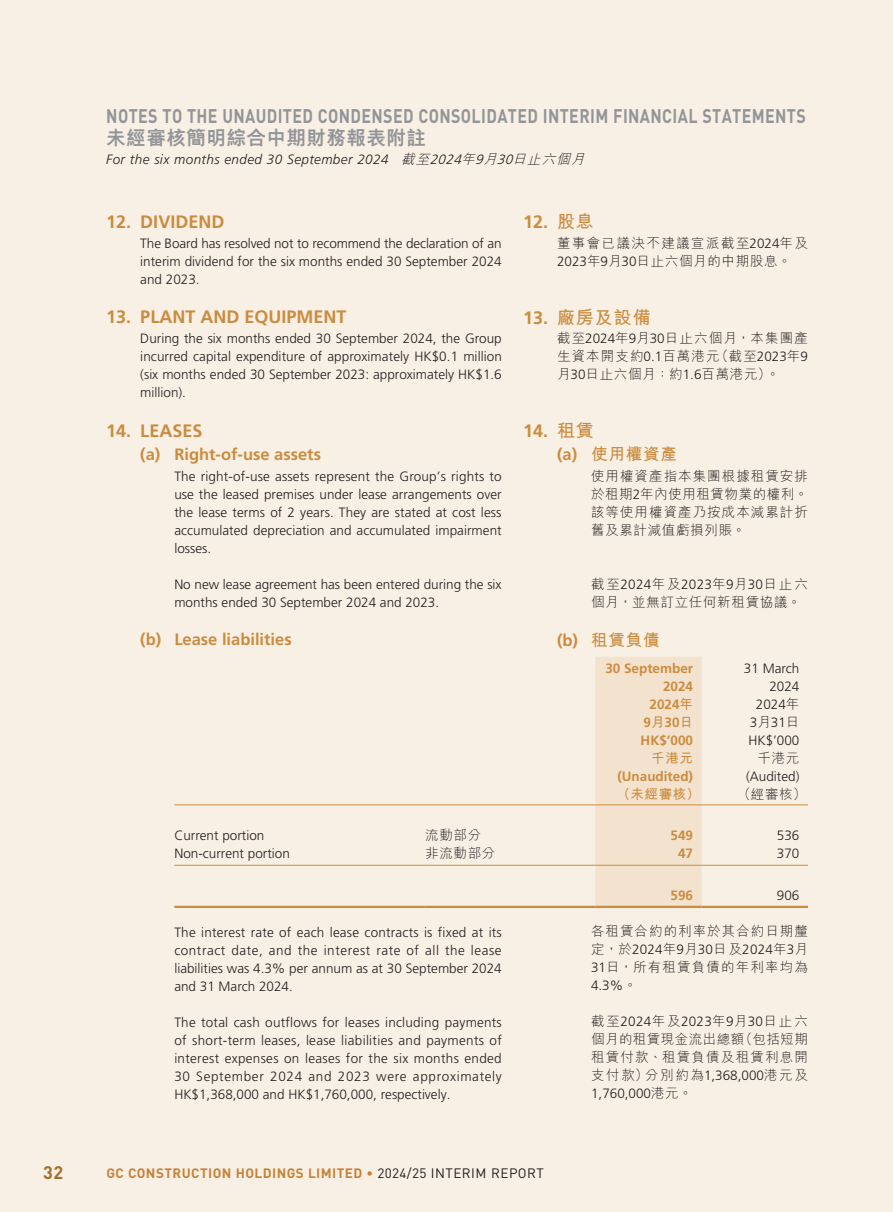
<style>
.page{position:relative;width:893px;height:1212px;background:#f9f0e5}
.page>*{position:absolute;margin:0;border:0;box-sizing:border-box;transform-origin:0 0}
.t1{font:700 19.5px "DIN Pro";letter-spacing:.025em;color:#939598;scale:.82 1}
.t2{font:800 19.5px "M Hei HK";letter-spacing:.025em;color:#939598}
.t3{font:700 18px "Frutiger LT Std";color:#cb8c3f}
.t4{font:700 18px "M Hei HK";letter-spacing:.05em;color:#cb8c3f}
.t5{font:700 18px "DIN Pro";color:#a97433}
.t6{font:700 16.5px "Frutiger LT Std";color:#cb8c3f}
.t7{font:700 16.5px "M Hei HK";letter-spacing:.05em;color:#cb8c3f}
.t8{font:300 13.5px/18px "Frutiger LT Std";color:#231f20;text-align:justify}
.t9{font:300 13.5px/18px "M Hei HK";letter-spacing:.075em;color:#231f20;text-align:justify}
.t10{font:italic 300 13.5px "Frutiger LT Std";letter-spacing:.03em;color:#231f20}
.t11{font:700 13.5px "Frutiger LT Std";color:#cb8c3f}
.t12{font:700 13.5px "DIN Pro";letter-spacing:.035em;color:#cb8c3f}
.t13{font:300 13.5px "Frutiger LT Std";letter-spacing:.025em;color:#231f20}
.t14{font:300 13.5px/18px "M Hei HK";letter-spacing:.105em;color:#231f20}
.t15{font:300 13.5px "M Hei HK";letter-spacing:.05em;color:#231f20}
.t16{font:700 13.5px "M Hei HK";letter-spacing:.05em;color:#cb8c3f}
.s1{font-family:"M Hei HK"}
.s2{font-style:inherit}
.s3{font-family:"Frutiger LT Std"}
.s4{font-weight:400;color:#231f20}
</style>
<div class="page">
<div style="left:595px;top:657px;width:107px;height:249px;background:#f3e2ce"></div>
<hr style="left:174px;top:804px;width:251px;height:1px;background:#cb8c3f">
<hr style="left:425px;top:804px;width:170px;height:1px;background:#cb8c3f">
<hr style="left:595px;top:804px;width:107px;height:1px;background:#cb8c3f">
<hr style="left:702px;top:804px;width:106px;height:1px;background:#cb8c3f">
<hr style="left:174px;top:865px;width:251px;height:1px;background:#cb8c3f">
<hr style="left:425px;top:865px;width:170px;height:1px;background:#cb8c3f">
<hr style="left:595px;top:865px;width:107px;height:1px;background:#cb8c3f">
<hr style="left:702px;top:865px;width:106px;height:1px;background:#cb8c3f">
<hr style="left:174px;top:906px;width:251px;height:2px;background:#cb8c3f">
<hr style="left:425px;top:906px;width:170px;height:2px;background:#cb8c3f">
<hr style="left:595px;top:906px;width:107px;height:2px;background:#cb8c3f">
<hr style="left:702px;top:906px;width:106px;height:2px;background:#cb8c3f">
<h1 class="t1" style="left:106px;top:103px;width:855px">NOTES TO THE UNAUDITED CONDENSED CONSOLIDATED INTERIM FINANCIAL STATEMENTS</h1>
<h1 class="t2" style="left:106px;top:128px;width:321px">未經審核簡明綜合中期財務報表附註</h1>
<p class="t10" style="left:106px;top:152px;width:484px">For the six months ended 30 September 2024 <span class="s1">截至</span><span class="s2">2024</span><span class="s1">年</span><span class="s2">9</span><span class="s1">月</span><span class="s2">30</span><span class="s1">日止六個月</span></p>
<h2 class="t3" style="left:106px;top:211px;width:120px">12. DIVIDEND</h2>
<p class="t8" style="left:140px;top:234px;width:363px">The Board has resolved not to recommend the declaration of an interim dividend for the six months ended 30 September 2024 and 2023.</p>
<h2 class="t3" style="left:106px;top:306px;width:242px">13. PLANT AND EQUIPMENT</h2>
<p class="t8" style="left:140px;top:330px;width:363px">During the six months ended 30 September 2024, the Group incurred capital expenditure of approximately HK$0.1 million (six months ended 30 September 2023: approximately HK$1.6 million).</p>
<h2 class="t3" style="left:106px;top:420px;width:98px">14. LEASES</h2>
<p class="t6" style="left:140px;top:444px;width:182px">(a) Right-of-use assets</p>
<p class="t8" style="left:174px;top:467px;width:329px">The right-of-use assets represent the Group’s rights to use the leased premises under lease arrangements over the lease terms of 2 years. They are stated at cost less accumulated depreciation and accumulated impairment losses.</p>
<p class="t8" style="left:174px;top:575px;width:329px">No new lease agreement has been entered during the six months ended 30 September 2024 and 2023.</p>
<p class="t6" style="left:140px;top:630px;width:153px">(b) Lease liabilities</p>
<h2 class="t3" style="left:523px;top:211px;width:72px">12. <span class="s1">股息</span></h2>
<p class="t14" style="left:557px;top:233px;width:252px">董事會已議決不建議宣派截至<span class="s3">2024</span>年及<br><span class="s3">2023</span>年<span class="s3">9</span>月<span class="s3">30</span>日止六個月的中期股息。</p>
<h2 class="t4" style="left:523px;top:304px;width:129px"><span class="s3">13.</span> 廠房及設備</h2>
<p class="t9" style="left:557px;top:329px;width:252px">截至<span class="s3">2024</span>年<span class="s3">9</span>月<span class="s3">30</span>日止六個月，本集團產生資本開支約<span class="s3">0.1</span>百萬港元（截至<span class="s3">2023</span>年<span class="s3">9</span>月<span class="s3">30</span>日止六個月：約<span class="s3">1.6</span>百萬港元）。</p>
<h2 class="t3" style="left:523px;top:421px;width:72px">14. <span class="s1">租賃</span></h2>
<p class="t7" style="left:557px;top:442px;width:121px"><span class="s3">(a)</span> 使用權資產</p>
<p class="t9" style="left:591px;top:466px;width:218px">使用權資產指本集團根據租賃安排於租期<span class="s3">2</span>年內使用租賃物業的權利。該等使用權資產乃按成本減累計折舊及累計減值虧損列賬。</p>
<p class="t13" style="left:591px;top:577px;width:218px"><span class="s1">截至</span>2024<span class="s1">年及</span>2023<span class="s1">年</span>9<span class="s1">月</span>30<span class="s1">日止六</span></p>
<p class="t15" style="left:591px;top:592px;width:211px">個月，並無訂立任何新租賃協議。</p>
<p class="t7" style="left:557px;top:628px;width:104px"><span class="s3">(b)</span> 租賃負債</p>
<p class="t11" style="left:605px;top:660px;width:89px">30 September</p>
<p class="t8" style="left:744px;top:659px;width:57px">31 March</p>
<p class="t11" style="left:663px;top:678px;width:32px">2024</p>
<p class="t8" style="left:769px;top:677px;width:32px">2024</p>
<p class="t11" style="left:650px;top:696px;width:45px">2024<span class="s1">年</span></p>
<p class="t8" style="left:756px;top:695px;width:45px">2024<span class="s1">年</span></p>
<p class="t11" style="left:644px;top:714px;width:51px">9<span class="s1">月</span>30<span class="s1">日</span></p>
<p class="t8" style="left:750px;top:713px;width:51px">3<span class="s1">月</span>31<span class="s1">日</span></p>
<p class="t11" style="left:641px;top:732px;width:54px">HK$’000</p>
<p class="t8" style="left:748px;top:731px;width:53px">HK$’000</p>
<p class="t16" style="left:651px;top:748px;width:43px">千港元</p>
<p class="t9" style="left:758px;top:748px;width:43px">千港元</p>
<p class="t11" style="left:617px;top:768px;width:77px">(Unaudited)</p>
<p class="t8" style="left:746px;top:767px;width:55px">(Audited)</p>
<p class="t16" style="left:617px;top:784px;width:85px">（未經審核）</p>
<p class="t9" style="left:737px;top:784px;width:70px">（經審核）</p>
<p class="t8" style="left:174px;top:826px;width:92px">Current portion</p>
<p class="t9" style="left:425px;top:825px;width:58px">流動部分</p>
<p class="t11" style="left:671px;top:827px;width:24px">549</p>
<p class="t8" style="left:777px;top:826px;width:24px">536</p>
<p class="t8" style="left:174px;top:844px;width:117px">Non-current portion</p>
<p class="t9" style="left:425px;top:843px;width:72px">非流動部分</p>
<p class="t11" style="left:678px;top:845px;width:17px">47</p>
<p class="t8" style="left:777px;top:844px;width:24px">370</p>
<p class="t11" style="left:671px;top:887px;width:24px">596</p>
<p class="t8" style="left:777px;top:886px;width:24px">906</p>
<p class="t8" style="left:174px;top:924px;width:329px">The interest rate of each lease contracts is fixed at its contract date, and the interest rate of all the lease liabilities was 4.3% per annum as at 30 September 2024 and 31 March 2024.</p>
<p class="t8" style="left:174px;top:1014px;width:329px">The total cash outflows for leases including payments of short-term leases, lease liabilities and payments of interest expenses on leases for the six months ended 30 September 2024 and 2023 were approximately HK$1,368,000 and HK$1,760,000, respectively.</p>
<p class="t9" style="left:591px;top:922px;width:218px">各租賃合約的利率於其合約日期釐</p>
<p class="t8" style="left:591px;top:941px;width:218px"><span class="s1">定，於</span>2024<span class="s1">年</span>9<span class="s1">月</span>30<span class="s1">日及</span>2024<span class="s1">年</span>3<span class="s1">月</span></p>
<p class="t9" style="left:591px;top:958px;width:218px"><span class="s3">31</span>日，所有租賃負債的年利率均為</p>
<p class="t8" style="left:591px;top:977px;width:47px">4.3%<span class="s1">。</span></p>
<p class="t13" style="left:591px;top:1014px;width:218px"><span class="s1">截至</span>2024<span class="s1">年及</span>2023<span class="s1">年</span>9<span class="s1">月</span>30<span class="s1">日止六</span></p>
<p class="t9" style="left:591px;top:1030px;width:218px">個月的租賃現金流出總額（包括短期租賃付款、租賃負債及租賃利息開支付款）分別約為<span class="s3">1,368,000</span>港元及</p>
<p class="t8" style="left:591px;top:1085px;width:103px">1,760,000<span class="s1">港元。</span></p>
<h2 class="t5" style="left:43px;top:1160px;width:21px">32</h2>
<p class="t12" style="left:106px;top:1163px;width:439px">GC CONSTRUCTION HOLDINGS LIMITED • <span class="s4">2024/25 INTERIM REPORT</span></p>
</div>
